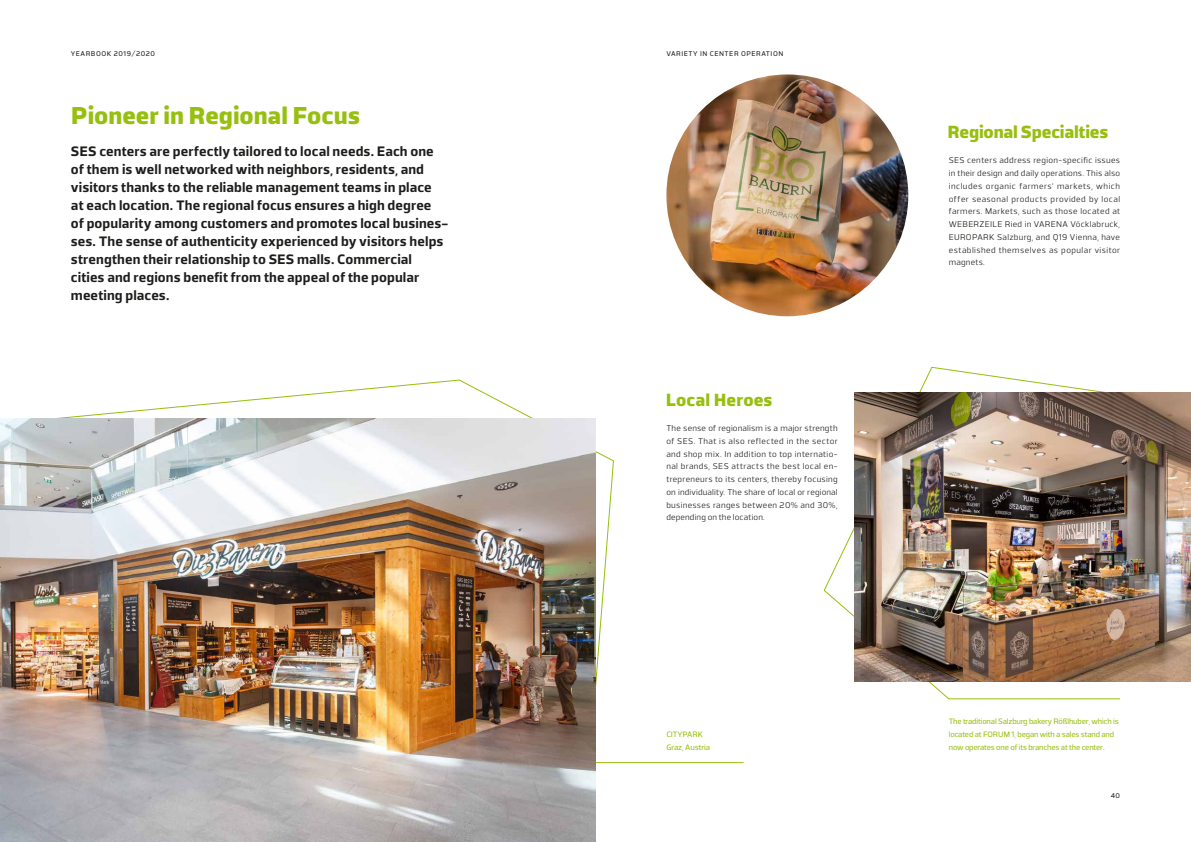
<style>
.page{position:relative;width:1191px;height:842px;background:#fff}
.page>*{position:absolute;margin:0;border:0;box-sizing:border-box;transform-origin:0 0}
.t1{font:900 25px "TCF Noli";color:#97bf0d}
.t2{font:900 18px "TCF Noli";letter-spacing:-.01em;color:#97bf0d}
.t3{font:700 14px/18px "TCF Noli";letter-spacing:.005em;color:#1d1d1b}
.t4{font:8.5px/12.8px "TCF Noli";letter-spacing:.035em;color:#1d1d1b;text-align:justify}
.t5{font:500 8px/12.8px "TCF Noli";letter-spacing:-.02em;color:#97bf0d}
.t6{font:500 7px "TCF Noli";letter-spacing:.07em;color:#1d1d1b}
</style>
<div class="page">
<svg style="left:823px;top:366px;width:368px;height:334px"></svg>
<svg style="left:57px;top:379px;width:687px;height:385px"></svg>
<img style="left:0;top:418px;width:595px;height:424px">
<img style="left:666px;top:74px;width:242px;height:242px;border-radius:121px">
<img style="left:854px;top:393px;width:337px;height:288px">
<p class="t6" style="left:71px;top:50px;width:86px">YEARBOOK 2019/2020</p>
<p class="t6" style="left:666px;top:50px;width:118px">VARIETY IN CENTER OPERATION</p>
<h1 class="t1" style="left:71px;top:100px;width:291px">Pioneer in Regional Focus</h1>
<p class="t3" style="left:71px;top:142px;width:379px">SES centers are perfectly tailored to local needs. Each one of them is well networked with neighbors, residents, and visitors thanks to the reliable management teams in place<br>at each location. The regional focus ensures a high degree<br>of popularity among customers and promotes local busines&shy;ses. The sense of authenticity experienced by visitors helps strengthen their relationship to SES malls. Commercial cities and regions benefit from the appeal of the popular meeting places.</p>
<h2 class="t2" style="left:665px;top:388px;width:108px">Local Heroes</h2>
<p class="t4" style="left:666px;top:422px;width:173px">The sense of regionalism is a major strength of SES. That is also reflected in the sector and shop mix. In addition to top internatio&shy;nal brands, SES attracts the best local en&shy;trepreneurs to its centers, thereby focusing on individuality. The share of local or regional businesses ranges between 20% and 30%, depending on the location.</p>
<p class="t5" style="left:666px;top:728px;width:45px">CITYPARK<br>Graz, Austria</p>
<h2 class="t2" style="left:947px;top:120px;width:162px">Regional Specialties</h2>
<p class="t4" style="left:948px;top:154px;width:173px">SES centers address region-specific issues in their design and daily operations. This also includes organic farmers' markets, which offer seasonal products provided by local farmers. Markets, such as those located at WEBERZEILE Ried in VARENA Vöcklabruck, EUROPARK Salzburg, and Q19 Vienna, have established themselves as popular visitor magnets.</p>
<p class="t5" style="left:948px;top:715px;width:171px">The traditional Salzburg bakery Rößlhuber, which is located at FORUM 1, began with a sales stand and now operates one of its branches at the center.</p>
<p class="t6" style="left:1110px;top:792px;width:11px">40</p>
</div>
